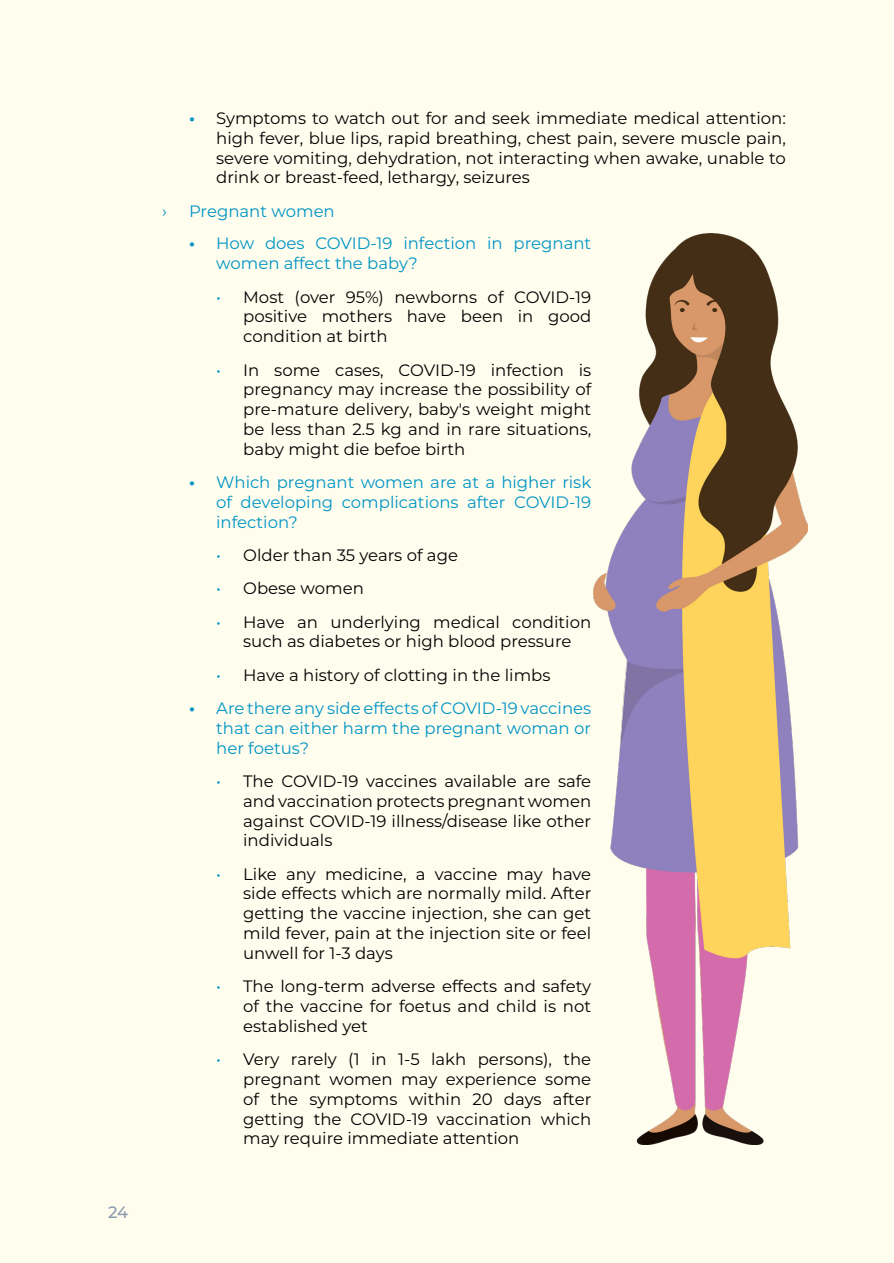
<style>
.page{position:relative;width:894px;height:1263px;background:#fff}
.page>*{position:absolute;margin:0;border:0;box-sizing:border-box;transform-origin:0 0}
.t1{font:16.5px/19.8px "Montserrat";color:#000;text-align:justify}
.t2{font:16.5px/19.8px "Montserrat";color:#0095c5;text-align:justify}
.t3{font:500 16.5px "Montserrat";color:#8b9bae}
.s1{font-weight:700;color:#0095c5}
.s2{font-weight:700}
.s3{color:#0095c5}
</style>
<div class="page">
<div style="left:0;top:0;width:893px;height:1263px;background:#fffdee"></div>
<img style="left:593px;top:233px;width:213px;height:911px">
<p class="t3" style="left:108px;top:1200px;width:22px">24</p>
<p class="t1" style="left:216px;top:108px;width:571px;text-indent:-27px"><span class="s1">•</span> Symptoms to watch out for and seek immediate medical attention: high fever, blue lips, rapid breathing, chest pain, severe muscle pain, severe vomiting, dehydration, not interacting when awake, unable to drink or breast-feed, lethargy, seizures</p>
<p class="t2" style="left:162px;top:200px;width:6px">›</p>
<p class="t2" style="left:189px;top:200px;width:147px">Pregnant women</p>
<p class="t2" style="left:216px;top:233px;width:376px;text-indent:-27px"><span class="s2">•</span> How does COVID-19 infection in pregnant women affect the baby?</p>
<p class="t1" style="left:243px;top:286px;width:349px;text-indent:-27px"><span class="s3">•</span> Most (over 95%) newborns of COVID-19 positive mothers have been in good condition at birth</p>
<p class="t1" style="left:243px;top:359px;width:349px;text-indent:-27px"><span class="s3">•</span> In some cases, COVID-19 infection is pregnancy may increase the possibility of pre-mature delivery, baby's weight might be less than 2.5 kg and in rare situations, baby might die befoe birth</p>
<p class="t2" style="left:216px;top:472px;width:376px;text-indent:-27px"><span class="s2">•</span> Which pregnant women are at a higher risk of developing complications after COVID-19 infection?</p>
<p class="t1" style="left:216px;top:544px;width:243px"><span class="s3">•</span> Older than 35 years of age</p>
<p class="t1" style="left:216px;top:578px;width:149px"><span class="s3">•</span> Obese women</p>
<p class="t1" style="left:216px;top:611px;width:376px;text-align:center"><span class="s3">•</span> Have an underlying medical condition such as diabetes or high blood pressure</p>
<p class="t1" style="left:216px;top:664px;width:335px"><span class="s3">•</span> Have a history of clotting in the limbs</p>
<p class="t2" style="left:216px;top:697px;width:376px;text-indent:-27px"><span class="s2">•</span> Are there any side effects of COVID-19 vaccines that can either harm the pregnant woman or her foetus?</p>
<p class="t1" style="left:243px;top:770px;width:349px;text-indent:-27px"><span class="s3">•</span> The COVID-19 vaccines available are safe and vaccination protects pregnant women against COVID-19 illness/disease like other individuals</p>
<p class="t1" style="left:243px;top:863px;width:349px;text-indent:-27px"><span class="s3">•</span> Like any medicine, a vaccine may have side effects which are normally mild. After getting the vaccine injection, she can get mild fever, pain at the injection site or feel unwell for 1-3 days</p>
<p class="t1" style="left:243px;top:976px;width:349px;text-indent:-27px"><span class="s3">•</span> The long-term adverse effects and safety of the vaccine for foetus and child is not established yet</p>
<p class="t1" style="left:243px;top:1048px;width:349px;text-indent:-27px"><span class="s3">•</span> Very rarely (1 in 1-5 lakh persons), the pregnant women may experience some of the symptoms within 20 days after getting the COVID-19 vaccination which may require immediate attention</p>
</div>
